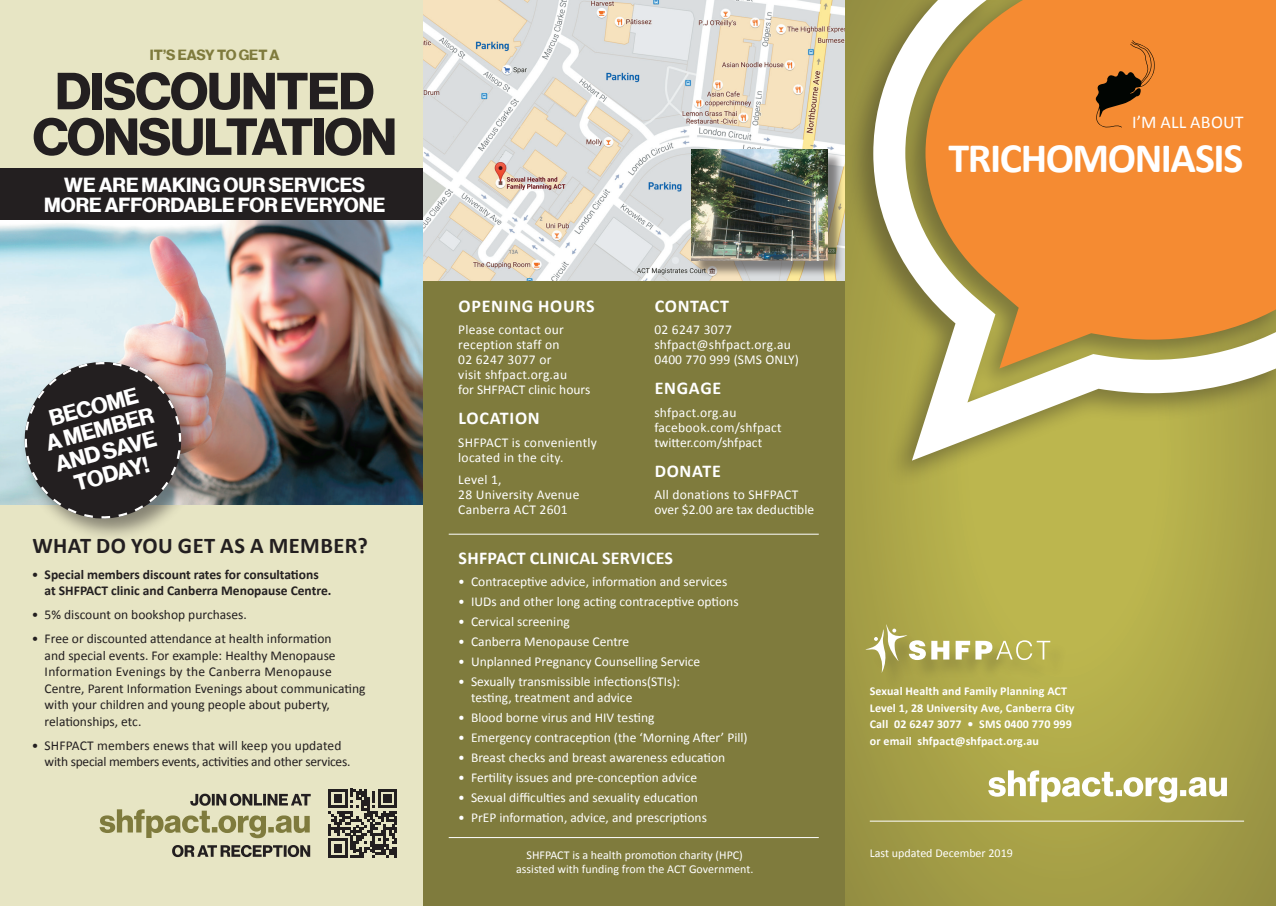
<style>
.page{position:relative;width:1276px;height:906px;background:#fff}
.page>*{position:absolute;margin:0;border:0;box-sizing:border-box;transform-origin:0 0}
.t1{font:51px/45.6px "N Haas Grotesk DSW02 75 Bd";letter-spacing:-.03em;color:#231f20;text-align:center}
.t2{font:700 42px "Calibri";letter-spacing:-.035em;color:#fff}
.t3{font:700 22.5px "Calibri";letter-spacing:.02em;color:#231f20}
.t4{font:21.9px/23.1px "N Haas Grotesk DSW02 75 Bd";color:#fff;text-align:center}
.t5{font:19.95px/19.5px "N Haas Grotesk DSW02 75 Bd";color:#fff;text-align:center}
.t6{font:700 18px "Calibri";letter-spacing:.03em;color:#fff}
.t7{font:18px "Calibri";letter-spacing:.015em;color:#fff}
.t8{font:14.4px "N Haas Grotesk DSW02 75 Bd";color:#7f7b3d}
.t9{font:13.5px/15px "Calibri";color:#fff}
.t10{font:13.5px/16.5px "Calibri";color:#231f20}
.t11{font:13.5px/15px "Calibri";letter-spacing:.02em;color:#fff}
.t12{font:13.5px/16.5px "Calibri";letter-spacing:-.02em;color:#231f20}
.t13{font:700 13.5px/16.5px "Calibri";color:#231f20}
.t14{font:700 12px/16.5px "Calibri";letter-spacing:.01em;color:#fff}
.t15{font:12px/14.4px "Calibri";color:#fff;text-align:center}
.s1{font-weight:400}
</style>
<div class="page">
<svg style="left:844px;top:488px;width:432px;height:418px;background:#aba548"></svg>
<div style="left:844px;top:0;width:432px;height:488px;background:#231f20;opacity:.4"></div>
<svg style="left:873px;top:0;width:403px;height:460px"></svg>
<svg style="left:925px;top:0;width:351px;height:368px;background:#ea9342"></svg>
<div style="left:870px;top:629px;width:200px;height:62px;background:#231f20;opacity:.2"></div>
<svg style="left:865px;top:624px;width:84px;height:49px"></svg>
<svg style="left:955px;top:640px;width:95px;height:20px"></svg>
<hr style="left:870px;top:820px;width:374px;height:1px;background:#fff">
<svg style="left:988px;top:770px;width:239px;height:32px"></svg>
<svg style="left:1094px;top:40px;width:60px;height:88px;background:#b96a26"></svg>
<div style="left:0;top:0;width:423px;height:906px;background:#e7e5c4"></div>
<img style="left:0;top:220px;width:423px;height:284px">
<div style="left:19px;top:357px;width:185px;height:185px;background:#231f20;opacity:.5"></div>
<svg style="left:16px;top:353px;width:174px;height:174px;background:#97938e"></svg>
<div style="left:51px;top:391px;width:124px;height:116px;background:#231f20"></div>
<div style="left:0;top:169px;width:436px;height:51px;background:#231f20"></div>
<svg style="left:172px;top:845px;width:138px;height:12px"></svg>
<svg style="left:100px;top:793px;width:211px;height:45px"></svg>
<svg style="left:328px;top:789px;width:69px;height:69px"></svg>
<div style="left:423px;top:278px;width:421px;height:628px;background:#7f7b3d"></div>
<img style="left:423px;top:0;width:421px;height:280px">
<div style="left:693px;top:151px;width:150px;height:126px;background:#231f20;opacity:.5"></div>
<img style="left:691px;top:149px;width:136px;height:112px">
<hr style="left:449px;top:534px;width:370px;height:1px;background:#fff">
<hr style="left:449px;top:837px;width:370px;height:1px;background:#fff">
<p class="t8" style="left:150px;top:47px;width:131px">IT’S EASY TO GET A</p>
<h1 class="t1" style="left:33px;top:69px;width:366px">DISCOUNTED<br>CONSULTATION</h1>
<h3 class="t5" style="left:44px;top:176px;width:343px">WE ARE MAKING OUR SERVICES<br>MORE AFFORDABLE FOR EVERYONE</h3>
<h3 class="t4" style="left:37px;top:410px;width:112px;rotate:-15deg">BECOME<br>A MEMBER<br>AND SAVE<br>TODAY!</h3>
<h3 class="t3" style="left:32px;top:531px;width:337px">WHAT DO YOU GET AS A MEMBER?</h3>
<p class="t13" style="left:45px;top:566px;width:288px;text-indent:-13px"><span class="s1">•</span> Special members discount rates for consultations at SHFPACT clinic and Canberra Menopause Centre.</p>
<p class="t10" style="left:32px;top:606px;width:217px">• 5% discount on bookshop purchases.</p>
<p class="t10" style="left:45px;top:630px;width:322px;text-indent:-13px">• Free or discounted attendance at health information<br>and special events. For example: Healthy Menopause Information Evenings by the Canberra Menopause Centre, Parent Information Evenings about communicating with your children and young people about puberty, relationships, etc.</p>
<p class="t12" style="left:45px;top:737px;width:307px;text-indent:-13px">• SHFPACT members enews that will keep you updated with special members events, activities and other services.</p>
<h3 class="t6" style="left:459px;top:294px;width:138px">OPENING HOURS</h3>
<p class="t11" style="left:458px;top:322px;width:134px">Please contact our reception staff on<br>02 6247 3077 or<br>visit shfpact.org.au<br>for SHFPACT clinic hours</p>
<h3 class="t6" style="left:459px;top:406px;width:83px">LOCATION</h3>
<p class="t11" style="left:458px;top:434px;width:140px">SHFPACT is conveniently located in the city.</p>
<p class="t11" style="left:458px;top:472px;width:123px">Level 1,<br>28 University Avenue<br>Canberra ACT 2601</p>
<h3 class="t6" style="left:655px;top:294px;width:76px">CONTACT</h3>
<p class="t11" style="left:654px;top:322px;width:146px">02 6247 3077 shfpact@shfpact.org.au<br>0400 770 999 (SMS ONLY)</p>
<h3 class="t6" style="left:655px;top:376px;width:68px">ENGAGE</h3>
<p class="t11" style="left:654px;top:404px;width:129px">shfpact.org.au facebook.com/shfpact twitter.com/shfpact</p>
<h3 class="t6" style="left:655px;top:459px;width:68px">DONATE</h3>
<p class="t9" style="left:654px;top:487px;width:161px">All donations to SHFPACT over $2.00 are tax deductible</p>
<h3 class="t6" style="left:459px;top:546px;width:216px">SHFPACT CLINICAL SERVICES</h3>
<p class="t9" style="left:458px;top:574px;width:270px">• Contraceptive advice, information and services</p>
<p class="t9" style="left:458px;top:594px;width:282px">• IUDs and other long acting contraceptive options</p>
<p class="t9" style="left:458px;top:614px;width:113px">• Cervical screening</p>
<p class="t9" style="left:458px;top:634px;width:172px">• Canberra Menopause Centre</p>
<p class="t9" style="left:458px;top:654px;width:243px">• Unplanned Pregnancy Counselling Service</p>
<p class="t9" style="left:471px;top:673px;width:211px;line-height:16.2px;text-indent:-13px">• Sexually transmissible infections(STIs): testing, treatment and advice</p>
<p class="t9" style="left:458px;top:710px;width:198px">• Blood borne virus and HIV testing</p>
<p class="t9" style="left:458px;top:730px;width:291px">• Emergency contraception (the ‘Morning After’ Pill)</p>
<p class="t9" style="left:458px;top:750px;width:268px">• Breast checks and breast awareness education</p>
<p class="t9" style="left:458px;top:770px;width:240px">• Fertility issues and pre-conception advice</p>
<p class="t9" style="left:458px;top:789px;width:241px">• Sexual difficulties and sexuality education</p>
<p class="t9" style="left:458px;top:809px;width:250px">• PrEP information, advice, and prescriptions</p>
<p class="t15" style="left:516px;top:847px;width:239px">SHFPACT is a health promotion charity (HPC) assisted with funding from the ACT Government.</p>
<h3 class="t7" style="left:1132px;top:111px;width:113px">I’M ALL ABOUT</h3>
<h2 class="t2" style="left:948px;top:131px;width:296px">TRICHOMONIASIS</h2>
<p class="t14" style="left:870px;top:683px;width:206px">Sexual Health and Family Planning ACT Level 1, 28 University Ave, Canberra City Call 02 6247 3077 • SMS 0400 770 999 or email shfpact@shfpact.org.au</p>
<p class="t15" style="left:870px;top:845px;width:145px">Last updated December 2019</p>
</div>
